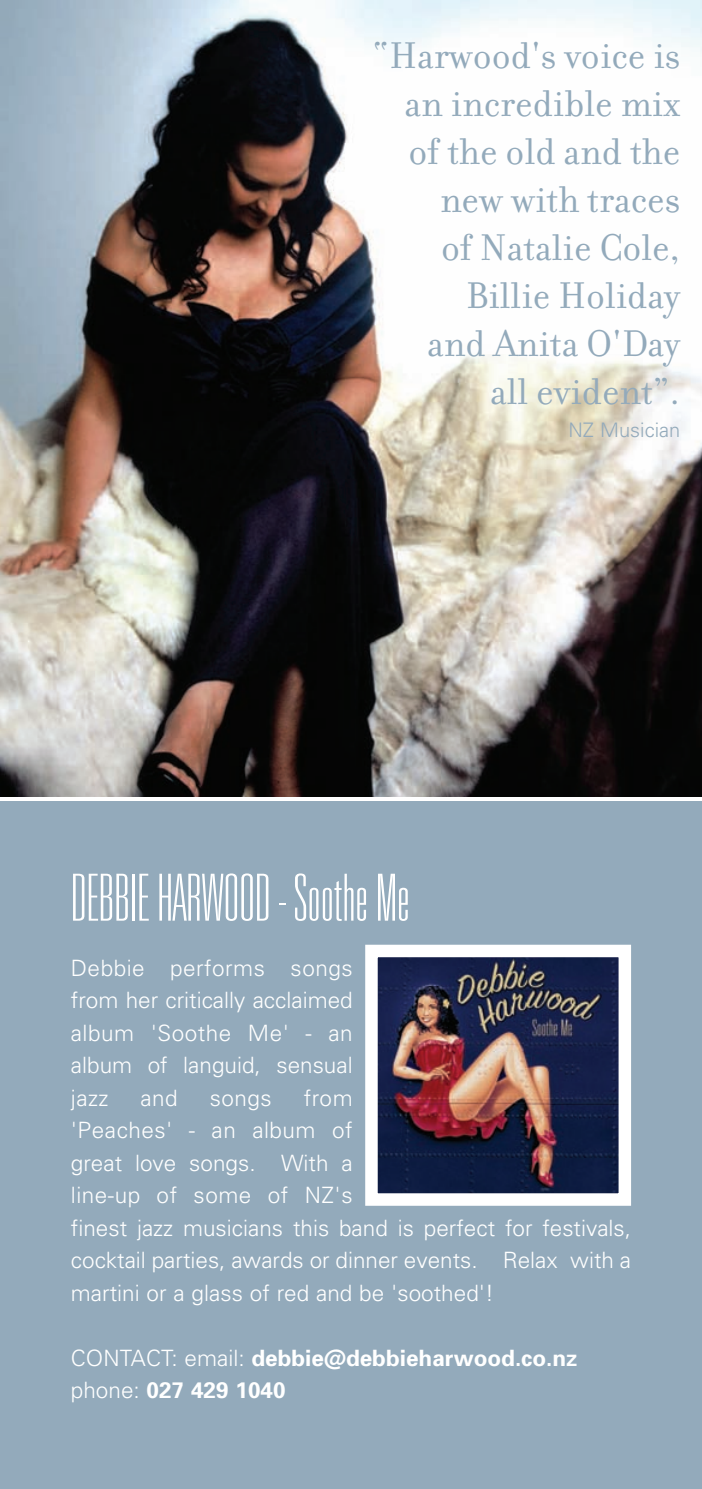
<style>
.page{position:relative;width:702px;height:1489px;background:#fff}
.page>*{position:absolute;margin:0;border:0;box-sizing:border-box;transform-origin:0 0}
.t1{font:100 ultra-condensed 65px "Univers";color:#fff}
.t2{font:40px/48px "Filosofia";color:#93aabb;text-align:right}
.t3{font:300 22.5px/32.5px "Univers";color:#fff;text-align:justify}
.t4{font:700 22.5px/32.5px "Univers";color:#fff}
.t5{font:300 20px "Univers";color:#93aabb}
.s1{font-weight:300}
</style>
<div class="page">
<img style="left:0;top:0;width:702px;height:796px">
<div style="left:0;top:801px;width:702px;height:687px;background:#93aabb"></div>
<img style="left:378px;top:957px;width:240px;height:235px">
<div style="left:365px;top:944px;width:266px;height:261px;border:12px solid #fff"></div>
<h2 class="t2" style="left:372px;top:30px;width:309px">“Harwood's voice is an incredible mix of the old and the new with traces<br>of Natalie Cole,<br>Billie Holiday<br>and Anita O'Day<br>all evident”.</h2>
<p class="t5" style="left:568px;top:422px;width:113px">NZ Musician</p>
<h1 class="t1" style="left:71px;top:873px;width:340px">DEBBIE HARWOOD - Soothe Me</h1>
<p class="t3" style="left:71px;top:953px;width:283px">Debbie performs songs from her critically acclaimed album 'Soothe Me' - an album of languid, sensual jazz</p>
<p class="t3" style="left:71px;top:1083px;width:561px;text-align:left;text-indent:233px">from<br>'Peaches' - an album of<br>great love songs. With a<br>line-up of some of NZ's<br>finest jazz musicians this band is perfect for festivals, cocktail parties, awards or dinner events. Relax with a martini or a glass of red and be 'soothed'!</p>
<p class="t3" style="left:140px;top:1083px;width:39px">and</p>
<p class="t3" style="left:210px;top:1083px;width:64px">songs</p>
<p class="t4" style="left:71px;top:1343px;width:508px"><span class="s1">CONTACT: email:</span> debbie@debbieharwood.co.nz <span class="s1">phone:</span> 027 429 1040</p>
</div>
